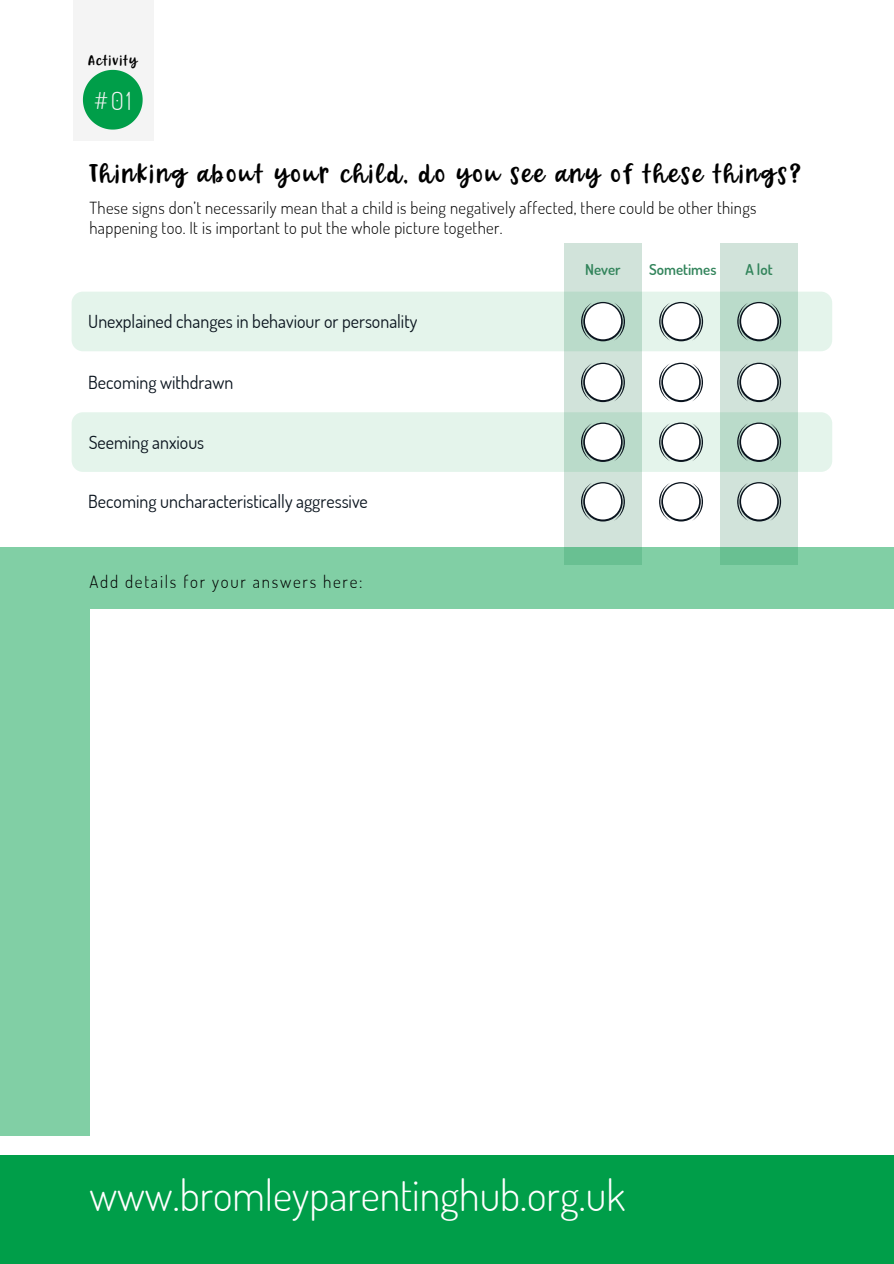
<style>
.page{position:relative;width:894px;height:1264px;background:#fff}
.page>*{position:absolute;margin:0;border:0;box-sizing:border-box;transform-origin:0 0}
.t1{font:300 42px "Dosis";color:#fff}
.t2{font:25.05px "Forever Grateful";letter-spacing:.1em;color:#000}
.t3{font:300 24.9px "Dosis";color:#f4f4f4}
.t4{font:18px "Dosis";color:#0a141e}
.t5{font:300 17.1px "Dosis";letter-spacing:.1em;color:#000}
.t6{font:300 16.65px/19.8px "Dosis";letter-spacing:.02em;color:#000}
.t7{font:600 15px "Dosis";color:#32845b}
.t8{font:13.8px "Forever Grateful";letter-spacing:.1em;color:#000}
</style>
<div class="page">
<div style="left:73px;top:0;width:80px;height:140px;background:#f4f4f4"></div>
<svg style="left:83px;top:70px;width:60px;height:60px"></svg>
<div style="left:563px;top:244px;width:78px;height:321px;background:#d1e3da"></div>
<div style="left:719px;top:244px;width:78px;height:321px;background:#d1e3da"></div>
<div style="left:0;top:547px;width:893px;height:588px;background:#81cfa5"></div>
<svg style="left:72px;top:291px;width:760px;height:60px;background:#def0e6"></svg>
<svg style="left:72px;top:412px;width:760px;height:60px;background:#ddf0e6"></svg>
<svg style="left:581px;top:302px;width:43px;height:39px;background:#c8d1cf"></svg>
<svg style="left:659px;top:302px;width:44px;height:39px"></svg>
<svg style="left:737px;top:302px;width:44px;height:39px;background:#c7d0ce"></svg>
<svg style="left:581px;top:363px;width:43px;height:39px"></svg>
<svg style="left:659px;top:363px;width:43px;height:39px"></svg>
<svg style="left:737px;top:363px;width:43px;height:39px"></svg>
<svg style="left:581px;top:422px;width:43px;height:40px;background:#c7d1ce"></svg>
<svg style="left:659px;top:422px;width:43px;height:40px"></svg>
<svg style="left:737px;top:422px;width:43px;height:40px;background:#c7d1ce"></svg>
<svg style="left:581px;top:482px;width:43px;height:39px"></svg>
<svg style="left:659px;top:482px;width:43px;height:39px"></svg>
<svg style="left:737px;top:482px;width:43px;height:39px"></svg>
<div style="left:0;top:1155px;width:893px;height:108px;background:#009e49"></div>
<div style="left:90px;top:610px;width:803px;height:537px;background:#fff"></div>
<p class="t8" style="left:89px;top:54px;width:50px">Activity</p>
<p class="t3" style="left:94px;top:84px;width:39px">#01</p>
<p class="t2" style="left:89px;top:162px;width:713px">Thinking about your child, do you see any of these things?</p>
<p class="t6" style="left:89px;top:198px;width:668px">These signs don’t necessarily mean that a child is being negatively affected, there could be other things happening too. It is important to put the whole picture together.</p>
<p class="t4" style="left:88px;top:310px;width:330px">Unexplained changes in behaviour or personality</p>
<p class="t4" style="left:88px;top:370px;width:147px">Becoming withdrawn</p>
<p class="t4" style="left:89px;top:430px;width:117px">Seeming anxious</p>
<p class="t4" style="left:88px;top:490px;width:281px">Becoming uncharacteristically aggressive</p>
<p class="t5" style="left:89px;top:570px;width:274px">Add details for your answers here:</p>
<p class="t7" style="left:585px;top:260px;width:37px">Never</p>
<p class="t7" style="left:649px;top:260px;width:69px">Sometimes</p>
<p class="t7" style="left:745px;top:260px;width:29px">A lot</p>
<p class="t1" style="left:89px;top:1168px;width:537px">www.bromleyparentinghub.org.uk</p>
</div>
